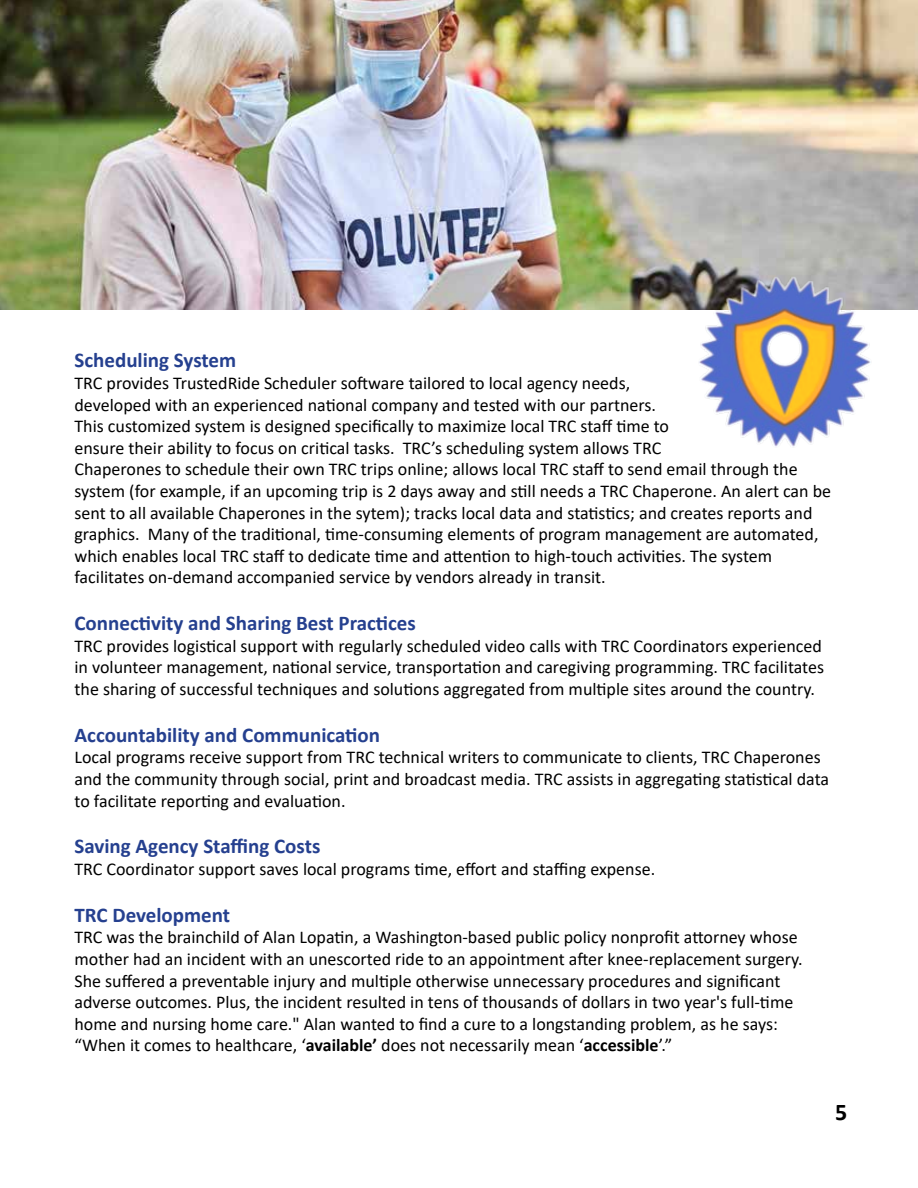
<style>
.page{position:relative;width:918px;height:1188px;background:#fff}
.page>*{position:absolute;margin:0;border:0;box-sizing:border-box;transform-origin:0 0}
.t1{font:700 24px "Calibri";color:#000}
.t2{font:700 21px "Calibri";color:#25408f}
.t3{font:18px/21.6px "Calibri";color:#000}
.s1{font-weight:700}
</style>
<div class="page">
<img style="left:0;top:0;width:917px;height:310px">
<img style="left:698px;top:274px;width:177px;height:173px">
<p class="t2" style="left:75px;top:346px;width:163px">Scheduling System</p>
<p class="t3" style="left:75px;top:372px;width:758px">TRC provides TrustedRide Scheduler software tailored to local agency needs,<br>developed with an experienced national company and tested with our partners.<br>This customized system is designed specifically to maximize local TRC staff time to<br>ensure their ability to focus on critical tasks. TRC’s scheduling system allows TRC<br>Chaperones to schedule their own TRC trips online; allows local TRC staff to send email through the system (for example, if an upcoming trip is 2 days away and still needs a TRC Chaperone. An alert can be sent to all available Chaperones in the sytem); tracks local data and statistics; and creates reports and graphics. Many of the traditional, time-consuming elements of program management are automated, which enables local TRC staff to dedicate time and attention to high-touch activities. The system facilitates on-demand accompanied service by vendors already in transit.</p>
<p class="t2" style="left:75px;top:608px;width:343px">Connectivity and Sharing Best Practices</p>
<p class="t3" style="left:75px;top:635px;width:751px">TRC provides logistical support with regularly scheduled video calls with TRC Coordinators experienced in volunteer management, national service, transportation and caregiving programming. TRC facilitates the sharing of successful techniques and solutions aggregated from multiple sites around the country.</p>
<p class="t2" style="left:75px;top:720px;width:307px">Accountability and Communication</p>
<p class="t3" style="left:75px;top:746px;width:756px">Local programs receive support from TRC technical writers to communicate to clients, TRC Chaperones and the community through social, print and broadcast media. TRC assists in aggregating statistical data to facilitate reporting and evaluation.</p>
<p class="t2" style="left:75px;top:832px;width:247px">Saving Agency Staffing Costs</p>
<p class="t3" style="left:75px;top:858px;width:582px">TRC Coordinator support saves local programs time, effort and staffing expense.</p>
<p class="t2" style="left:75px;top:900px;width:157px">TRC Development</p>
<p class="t3" style="left:75px;top:926px;width:730px">TRC was the brainchild of Alan Lopatin, a Washington-based public policy nonprofit attorney whose mother had an incident with an unescorted ride to an appointment after knee-replacement surgery.<br>She suffered a preventable injury and multiple otherwise unnecessary procedures and significant adverse outcomes. Plus, the incident resulted in tens of thousands of dollars in two year's full-time home and nursing home care." Alan wanted to find a cure to a longstanding problem, as he says: “When it comes to healthcare, ‘<span class="s1">available’</span> does not necessarily mean ‘<span class="s1">accessible</span>’.”</p>
<h1 class="t1" style="left:835px;top:1095px;width:14px">5</h1>
</div>
